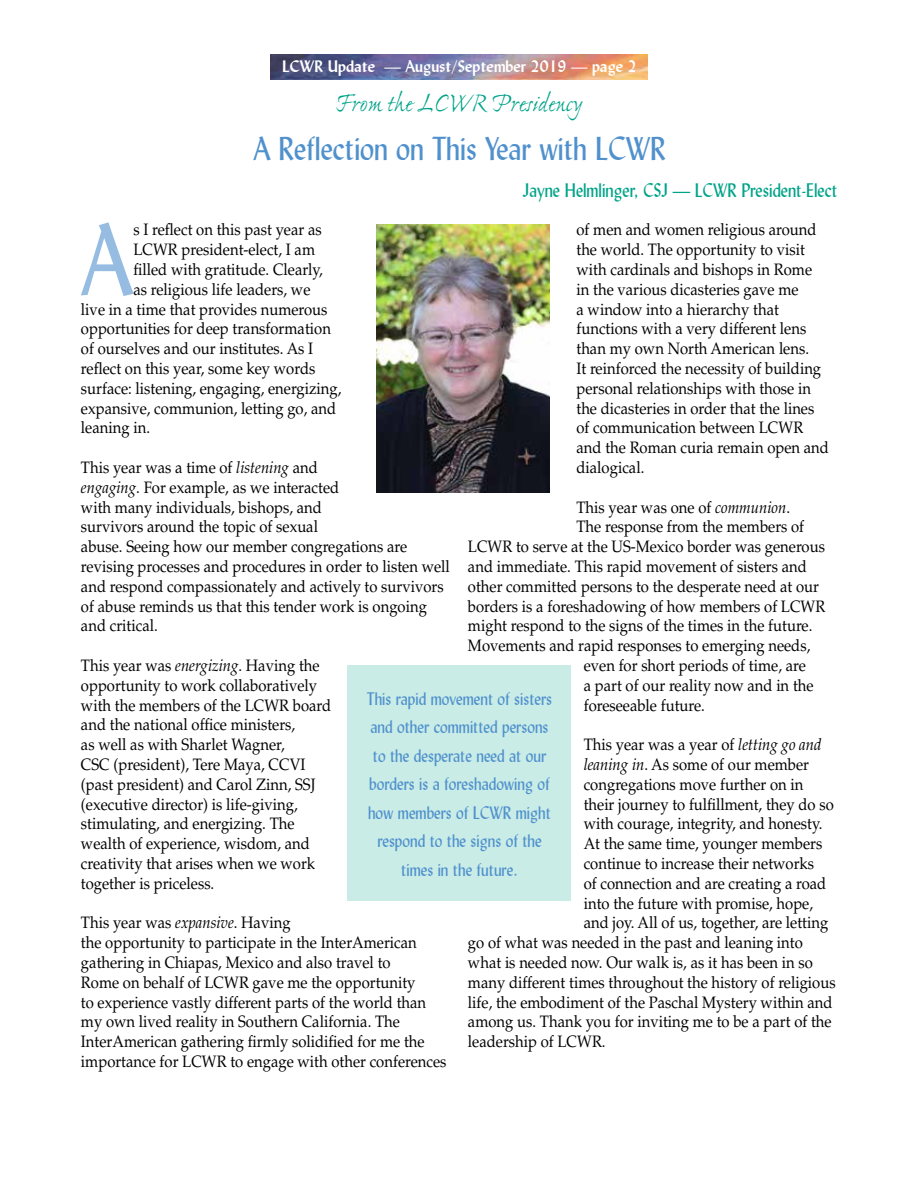
<style>
.page{position:relative;width:918px;height:1188px;background:#fff}
.page>*{position:absolute;margin:0;border:0;box-sizing:border-box;transform-origin:0 0}
.t1{font:100.35px "Lydian BT";color:#96bde1;scale:.9 1}
.t2{font:33px "Lydian BT";color:#5091cd;scale:.9 1}
.t3{font:27px "Ex Ponto Pro";color:#00a389}
.t4{font:19.5px "Lydian BT";color:#00a389;scale:.9 1}
.t5{font:18px/28.5px "Lydian BT";color:#5091cd;text-align:center;scale:.9 1}
.t6{font:16.5px/19.8px "Palatino LT Std";color:#000;scale:.9 1}
.t7{font:700 16.5px "Lydian BT";color:#fff}
.s1{font-style:italic}
</style>
<div class="page">
<img style="left:271px;top:54px;width:377px;height:26px">
<img style="left:377px;top:225px;width:173px;height:268px">
<div style="left:347px;top:665px;width:223px;height:236px;background:#c9ece6"></div>
<p class="t7" style="left:282px;top:56px;width:356px">LCWR Update — August/September 2019 — page 2</p>
<h3 class="t3" style="left:335px;top:86px;width:249px">From the LCWR Presidency</h3>
<h2 class="t2" style="left:253px;top:128px;width:460px">A Reflection on This Year with LCWR</h2>
<p class="t4" style="left:523px;top:178px;width:351px">Jayne Helmlinger, CSJ — LCWR President-Elect</p>
<h1 class="t1" style="left:81px;top:198px;width:60px">A</h1>
<p class="t6" style="left:134px;top:220px;width:211px">s I reflect on this past year as</p>
<p class="t6" style="left:577px;top:220px;width:282px">of men and women religious around the world. The opportunity to visit with cardinals and bishops in Rome in the various dicasteries gave me<br>a window into a hierarchy that functions with a very different lens than my own North American lens.<br>It reinforced the necessity of building personal relationships with those in the dicasteries in order that the lines of communication between LCWR and the Roman curia remain open and dialogical.</p>
<p class="t6" style="left:577px;top:497px;width:239px">This year was one of <span class="s1">communion</span>.</p>
<p class="t6" style="left:577px;top:517px;width:255px">The response from the members of</p>
<p class="t6" style="left:468px;top:537px;width:398px">LCWR to serve at the US-Mexico border was generous</p>
<p class="t6" style="left:468px;top:557px;width:378px">and immediate. This rapid movement of sisters and</p>
<p class="t6" style="left:468px;top:577px;width:392px">other committed persons to the desperate need at our</p>
<p class="t6" style="left:468px;top:596px;width:399px">borders is a foreshadowing of how members of LCWR</p>
<p class="t6" style="left:468px;top:616px;width:384px">might respond to the signs of the times in the future.</p>
<p class="t6" style="left:468px;top:636px;width:382px">Movements and rapid responses to emerging needs,</p>
<p class="t6" style="left:584px;top:656px;width:248px">even for short periods of time, are</p>
<p class="t6" style="left:584px;top:676px;width:257px">a part of our reality now and in the</p>
<p class="t6" style="left:584px;top:695px;width:136px">foreseeable future.</p>
<p class="t6" style="left:584px;top:735px;width:266px">This year was a year of <span class="s1">letting go and</span></p>
<p class="t6" style="left:584px;top:755px;width:252px"><span class="s1">leaning in</span>. As some of our member</p>
<p class="t6" style="left:584px;top:775px;width:246px">congregations move further on in</p>
<p class="t6" style="left:584px;top:794px;width:279px">their journey to fulfillment, they do so</p>
<p class="t6" style="left:584px;top:814px;width:267px">with courage, integrity, and honesty.</p>
<p class="t6" style="left:584px;top:834px;width:267px">At the same time, younger members</p>
<p class="t6" style="left:584px;top:854px;width:258px">continue to increase their networks</p>
<p class="t6" style="left:584px;top:874px;width:271px">of connection and are creating a road</p>
<p class="t6" style="left:584px;top:893px;width:256px">into the future with promise, hope,</p>
<p class="t6" style="left:584px;top:913px;width:273px">and joy. All of us, together, are letting</p>
<p class="t6" style="left:468px;top:933px;width:374px">go of what was needed in the past and leaning into</p>
<p class="t6" style="left:468px;top:953px;width:385px">what is needed now. Our walk is, as it has been in so</p>
<p class="t6" style="left:468px;top:973px;width:410px">many different times throughout the history of religious</p>
<p class="t6" style="left:468px;top:992px;width:407px">life, the embodiment of the Paschal Mystery within and</p>
<p class="t6" style="left:468px;top:1012px;width:406px">among us. Thank you for inviting me to be a part of the</p>
<p class="t6" style="left:468px;top:1032px;width:154px">leadership of LCWR.</p>
<p class="t6" style="left:134px;top:240px;width:203px">LCWR president-elect, I am</p>
<p class="t6" style="left:134px;top:260px;width:212px">filled with gratitude. Clearly,</p>
<p class="t6" style="left:134px;top:280px;width:198px">as religious life leaders, we</p>
<p class="t6" style="left:81px;top:299px;width:275px">live in a time that provides numerous</p>
<p class="t6" style="left:81px;top:319px;width:279px">opportunities for deep transformation</p>
<p class="t6" style="left:81px;top:339px;width:260px">of ourselves and our institutes. As I</p>
<p class="t6" style="left:81px;top:359px;width:262px">reflect on this year, some key words</p>
<p class="t6" style="left:81px;top:379px;width:291px">surface: listening, engaging, energizing,</p>
<p class="t6" style="left:81px;top:398px;width:285px">expansive, communion, letting go, and</p>
<p class="t6" style="left:81px;top:418px;width:78px">leaning in.</p>
<p class="t6" style="left:81px;top:458px;width:411px">This year was a time of <span class="s1">listening</span> and<br><span class="s1">engaging</span>. For example, as we interacted<br>with many individuals, bishops, and<br>survivors around the topic of sexual<br>abuse. Seeing how our member congregations are revising processes and procedures in order to listen well and respond compassionately and actively to survivors of abuse reminds us that this tender work is ongoing and critical.</p>
<p class="t6" style="left:81px;top:656px;width:280px">This year was <span class="s1">energizing</span>. Having the opportunity to work collaboratively with the members of the LCWR board and the national office ministers,<br>as well as with Sharlet Wagner,<br>CSC (president), Tere Maya, CCVI (past president) and Carol Zinn, SSJ (executive director) is life-giving, stimulating, and energizing. The wealth of experience, wisdom, and creativity that arises when we work together is priceless.</p>
<p class="t6" style="left:81px;top:913px;width:408px">This year was <span class="s1">expansive</span>. Having<br>the opportunity to participate in the InterAmerican gathering in Chiapas, Mexico and also travel to<br>Rome on behalf of LCWR gave me the opportunity<br>to experience vastly different parts of the world than my own lived reality in Southern California. The InterAmerican gathering firmly solidified for me the importance for LCWR to engage with other conferences</p>
<p class="t5" style="left:367px;top:684px;width:207px">This rapid movement of sisters and other committed persons to the desperate need at our borders is a foreshadowing of how members of LCWR might respond to the signs of the times in the future.</p>
</div>
